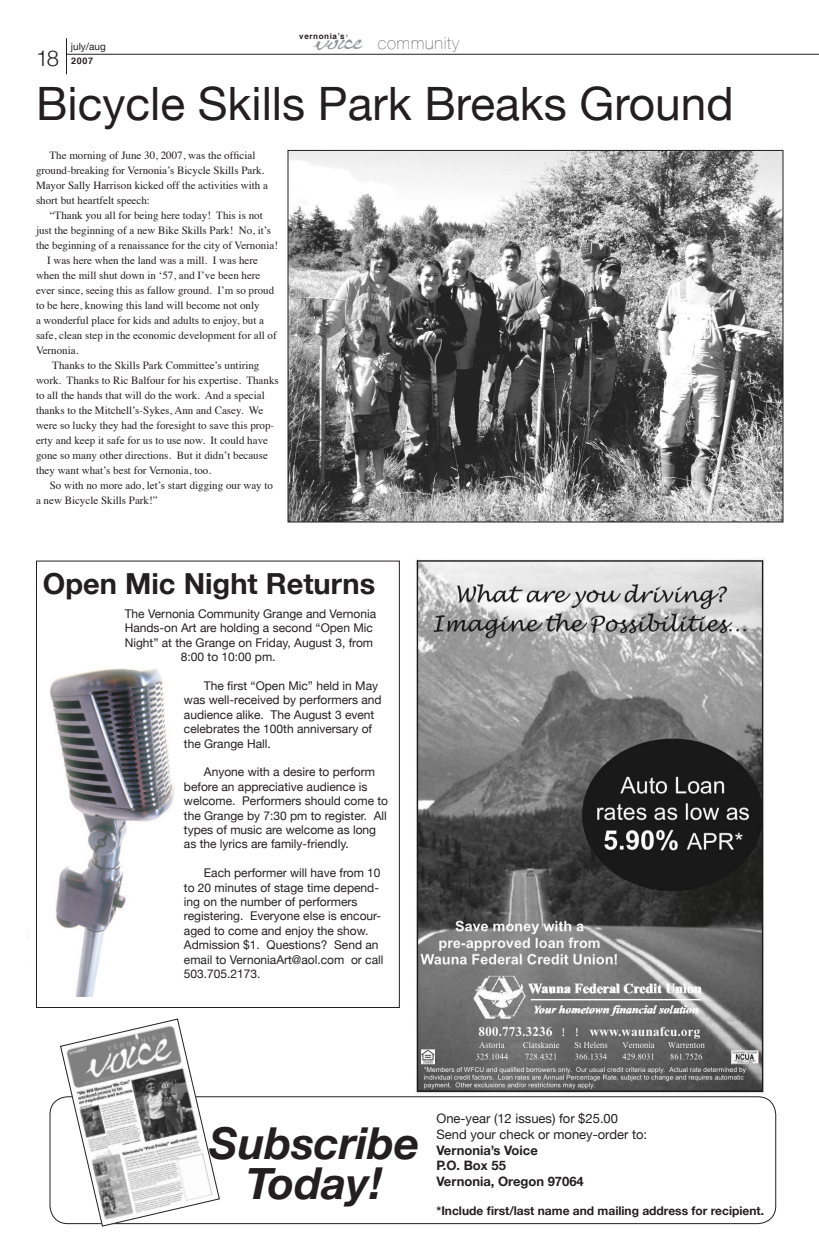
<style>
.page{position:relative;width:819px;height:1260px;background:#fff}
.page>*{position:absolute;margin:0;border:0;box-sizing:border-box;transform-origin:0 0}
.t1{font:46px "Helvetica Neue";color:#231f20}
.t2{font:italic 700 44px/40px "Helvetica Neue";color:#231f20;text-align:center}
.t3{font:38.2px "P22 Monet";letter-spacing:-.04em;color:#939598}
.t4{font:700 29px "Helvetica Neue";color:#231f20}
.t5{font:300 22px "Helvetica Neue";color:#231f20}
.t6{font:200 17px "Helvetica Neue";letter-spacing:.055em;color:#231f20}
.t7{font:13px/15.6px "Helvetica Neue";color:#231f20}
.t8{font:700 13px/15.6px "Helvetica Neue";color:#231f20}
.t9{font:12px/14.4px "Helvetica Neue";color:#231f20}
.t10{font:700 12px "Helvetica Neue";color:#231f20}
.t11{font:11px/15px "Times";color:#231f20}
.t12{font:10px "Helvetica Neue";color:#231f20}
.t13{font:700 9px "Helvetica";color:#231f20}
.t14{font:700 8px "Helvetica";letter-spacing:.08em;color:#231f20}
</style>
<div class="page">
<img style="left:27px;top:668px;width:147px;height:328px">
<img style="left:398px;top:557px;width:379px;height:573px">
<hr style="left:67px;top:54px;width:752px;height:1px;background:#231f20">
<hr style="left:66px;top:38px;width:1px;height:36px;background:#231f20">
<img style="left:290px;top:152px;width:492px;height:368px">
<div style="left:50px;top:1096px;width:726px;height:128px;border:1px solid #231f20;border-radius:18px"></div>
<svg style="left:59px;top:1018px;width:162px;height:209px"></svg>
<h3 class="t5" style="left:36px;top:40px;width:24px">18</h3>
<p class="t12" style="left:71px;top:42px;width:36px">july/aug</p>
<p class="t13" style="left:71px;top:56px;width:24px">2007</p>
<p class="t14" style="left:299px;top:29px;width:47px">vernonia’s</p>
<h3 class="t3" style="left:315px;top:14px;width:48px">voice</h3>
<h3 class="t6" style="left:378px;top:36px;width:83px">community</h3>
<h1 class="t1" style="left:36px;top:83px;width:699px">Bicycle Skills Park Breaks Ground</h1>
<p class="t11" style="left:36px;top:147px;width:233px;text-indent:14px">The morning of June 30, 2007, was the official ground-breaking for Vernonia’s Bicycle Skills Park.<br>Mayor Sally Harrison kicked off the activities with a short but heartfelt speech:</p>
<p class="t11" style="left:50px;top:207px;width:215px">“Thank you all for being here today! This is not</p>
<p class="t11" style="left:36px;top:222px;width:237px">just the beginning of a new Bike Skills Park! No, it’s</p>
<p class="t11" style="left:36px;top:237px;width:244px">the beginning of a renaissance for the city of Vernonia!</p>
<p class="t11" style="left:47px;top:252px;width:213px">I was here when the land was a mill. I was here</p>
<p class="t11" style="left:36px;top:267px;width:226px">when the mill shut down in ‘57, and I’ve been here</p>
<p class="t11" style="left:36px;top:282px;width:240px">ever since, seeing this as fallow ground. I’m so proud</p>
<p class="t11" style="left:36px;top:299px;width:225px">to be here, knowing this land will become not only</p>
<p class="t11" style="left:36px;top:314px;width:230px">a wonderful place for kids and adults to enjoy, but a</p>
<p class="t11" style="left:36px;top:329px;width:242px">safe, clean step in the economic development for all of</p>
<p class="t11" style="left:36px;top:344px;width:44px">Vernonia.</p>
<p class="t11" style="left:52px;top:357px;width:209px">Thanks to the Skills Park Committee’s untiring</p>
<p class="t11" style="left:36px;top:374px;width:244px">work. Thanks to Ric Balfour for his expertise. Thanks</p>
<p class="t11" style="left:36px;top:389px;width:230px">to all the hands that will do the work. And a special</p>
<p class="t11" style="left:36px;top:402px;width:229px">thanks to the Mitchell’s-Sykes, Ann and Casey. We</p>
<p class="t11" style="left:36px;top:419px;width:240px">were so lucky they had the foresight to save this prop-</p>
<p class="t11" style="left:36px;top:432px;width:234px">erty and keep it safe for us to use now. It could have</p>
<p class="t11" style="left:36px;top:449px;width:233px">gone so many other directions. But it didn’t because</p>
<p class="t11" style="left:36px;top:464px;width:177px">they want what’s best for Vernonia, too.</p>
<p class="t11" style="left:50px;top:477px;width:225px">So with no more ado, let’s start digging our way to</p>
<p class="t11" style="left:36px;top:492px;width:123px">a new Bicycle Skills Park!”</p>
<h3 class="t4" style="left:43px;top:573px;width:334px">Open Mic Night Returns</h3>
<p class="t9" style="left:125px;top:607px;width:253px">The Vernonia Community Grange and Vernonia</p>
<p class="t9" style="left:125px;top:622px;width:250px">Hands-on Art are holding a second “Open Mic</p>
<p class="t9" style="left:125px;top:636px;width:250px">Night” at the Grange on Friday, August 3, from</p>
<p class="t9" style="left:181px;top:650px;width:96px">8:00 to 10:00 pm.</p>
<p class="t9" style="left:184px;top:679px;width:199px;text-indent:20px">The first “Open Mic” held in May was well-received by performers and audience alike. The August 3 event celebrates the 100th anniversary of the Grange Hall.</p>
<p class="t9" style="left:184px;top:766px;width:206px;text-indent:20px">Anyone with a desire to perform before an appreciative audience is welcome. Performers should come to the Grange by 7:30 pm to register. All types of music are welcome as long as the lyrics are family-friendly.</p>
<p class="t9" style="left:184px;top:866px;width:201px;text-indent:20px">Each performer will have from 10 to 20 minutes of stage time depend&shy;ing on the number of performers registering. Everyone else is encour&shy;aged to come and enjoy the show.<br>Admission $1. Questions? Send an email to VernoniaArt@aol.com or call<br>503.705.2173.</p>
<h2 class="t2" style="left:209px;top:1127px;width:212px">Subscribe<br>Today!</h2>
<p class="t7" style="left:436px;top:1112px;width:212px">One-year (12 issues) for $25.00<br>Send your check or money-order to:</p>
<p class="t8" style="left:436px;top:1143px;width:149px">Vernonia’s Voice<br>P.O. Box 55<br>Vernonia, Oregon 97064</p>
<p class="t10" style="left:436px;top:1201px;width:329px">*Include first/last name and mailing address for recipient.</p>
</div>
